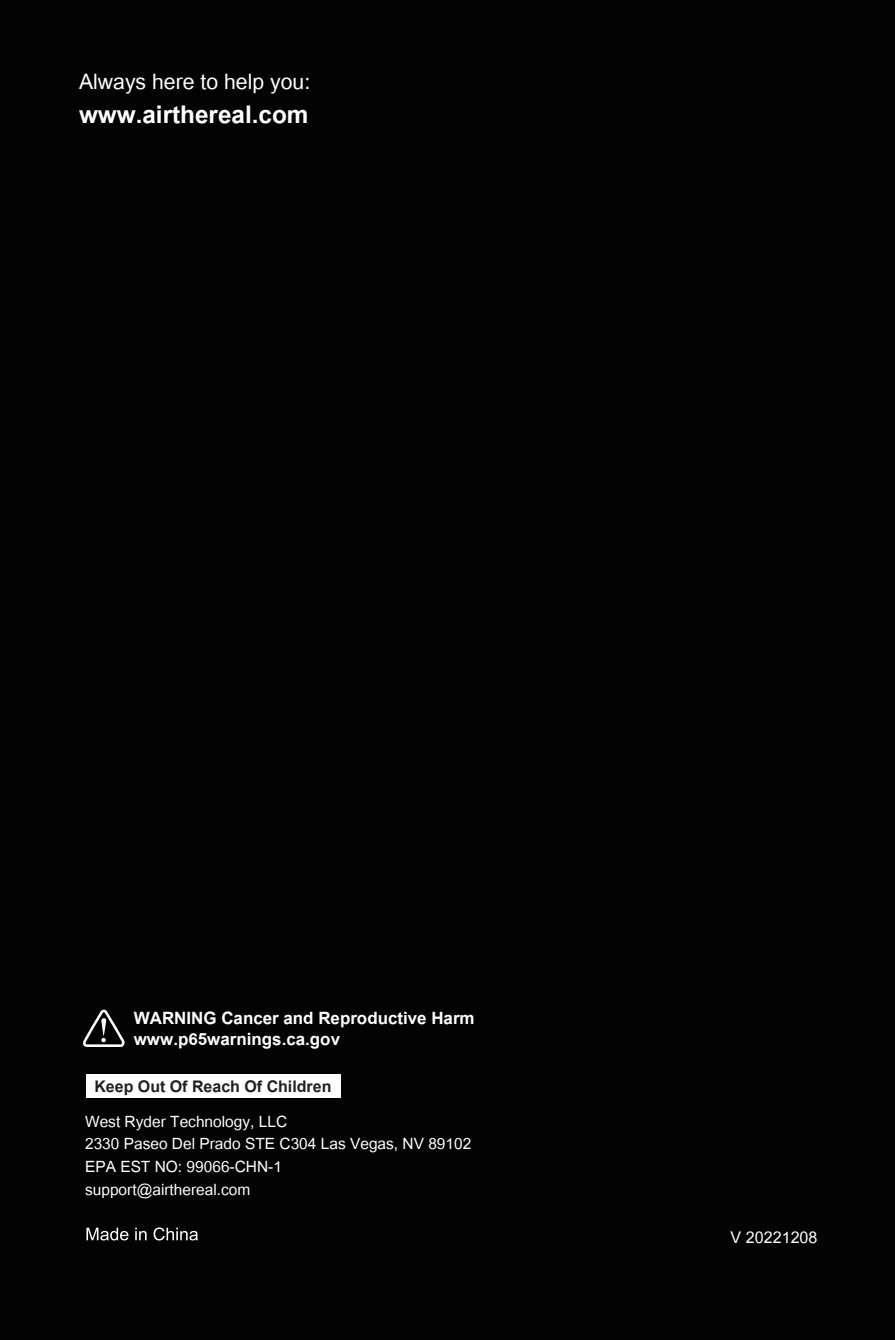
<style>
.page{position:relative;width:895px;height:1340px;background:#fff}
.page>*{position:absolute;margin:0;border:0;box-sizing:border-box;transform-origin:0 0}
.t1{font:700 33.98px "Utsaah";color:#fff}
.t2{font:29.7px "Utsaah";color:#fff}
.t3{font:700 23.62px/20.5px "Utsaah";color:#fff}
.t4{font:22.5px "Utsaah";color:#fff}
.t5{font:700 22.28px "Utsaah";color:#231f20}
.t6{font:21.6px/22.9px "Utsaah";color:#fff}
</style>
<div class="page">
<div style="left:0;top:0;width:894px;height:1339px;background:#030303"></div>
<svg style="left:83px;top:1009px;width:42px;height:38px"></svg>
<svg style="left:86px;top:1227px;width:42px;height:13px"></svg>
<svg style="left:135px;top:1227px;width:11px;height:13px"></svg>
<svg style="left:153px;top:1227px;width:45px;height:13px"></svg>
<div style="left:86px;top:1074px;width:254px;height:23px;background:#fff"></div>
<h2 class="t2" style="left:79px;top:68px;width:233px">Always here to help you:</h2>
<h1 class="t1" style="left:79px;top:98px;width:231px">www.airthereal.com</h1>
<p class="t3" style="left:134px;top:1009px;width:342px">WARNING Cancer and Reproductive Harm www.p65warnings.ca.gov</p>
<p class="t5" style="left:94px;top:1075px;width:239px">Keep Out Of Reach Of Children</p>
<p class="t6" style="left:85px;top:1111px;width:388px">West Ryder Technology, LLC<br>2330 Paseo Del Prado STE C304 Las Vegas, NV 89102<br>EPA EST NO: 99066-CHN-1<br>support@airthereal.com</p>
<p class="t4" style="left:730px;top:1226px;width:88px">V 20221208</p>
</div>
